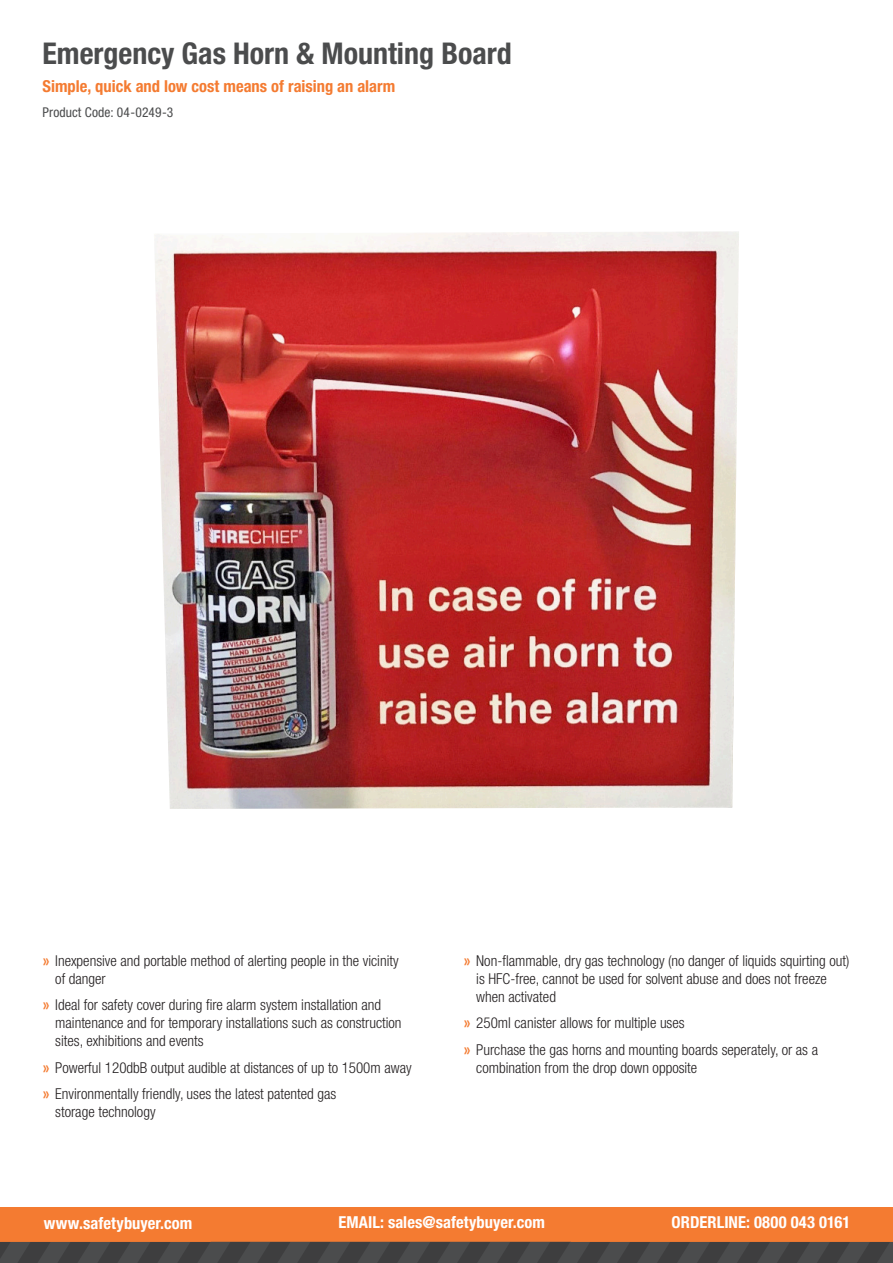
<style>
.page{position:relative;width:893px;height:1263px;background:#fff}
.page>*{position:absolute;margin:0;border:0;box-sizing:border-box;transform-origin:0 0}
.t1{font:700 condensed 30px "Helvetica Neue LT Pro";color:#4b4c4d}
.t2{font:700 condensed 16.5px "Helvetica Neue LT Pro";letter-spacing:.005em;color:#fff}
.t3{font:700 condensed 16.5px "Helvetica Neue LT Pro";color:#f47b31}
.t4{font:300 condensed 15px/18px "Helvetica Neue LT Pro";color:#231f20}
.t5{font:condensed 13.5px "Helvetica Neue LT Pro";letter-spacing:.01em;color:#4b4c4d}
.s1{font-family:"Praxis LT Pro";font-weight:400;font-stretch:normal;font-size:16.5px;color:#f47b31}
</style>
<div class="page">
<svg style="left:0;top:1208px;width:893px;height:55px;background:#b06639"></svg>
<img style="left:155px;top:231px;width:584px;height:578px">
<h1 class="t1" style="left:43px;top:35px;width:471px">Emergency Gas Horn &amp; Mounting Board</h1>
<p class="t3" style="left:43px;top:76px;width:354px">Simple, quick and low cost means of raising an alarm</p>
<p class="t5" style="left:43px;top:104px;width:132px">Product Code: 04-0249-3</p>
<p class="t4" style="left:55px;top:951px;width:345px;text-indent:-13px"><span class="s1">»</span> Inexpensive and portable method of alerting people in the vicinity of danger</p>
<p class="t4" style="left:55px;top:996px;width:348px;text-indent:-13px"><span class="s1">»</span> Ideal for safety cover during fire alarm system installation and maintenance and for temporary installations such as construction sites, exhibitions and events</p>
<p class="t4" style="left:43px;top:1054px;width:371px;line-height:26.5px"><span class="s1">»</span> Powerful 120dbB output audible at distances of up to 1500m away <span class="s1">»</span> Environmentally friendly, uses the latest patented gas</p>
<p class="t4" style="left:55px;top:1103px;width:102px">storage technology</p>
<p class="t4" style="left:476px;top:951px;width:375px;text-indent:-13px"><span class="s1">»</span> Non-flammable, dry gas technology (no danger of liquids squirting out) is HFC-free, cannot be used for solvent abuse and does not freeze when activated</p>
<p class="t4" style="left:463px;top:1009px;width:356px;line-height:26.5px"><span class="s1">»</span> 250ml canister allows for multiple uses<br><span class="s1">»</span> Purchase the gas horns and mounting boards seperately, or as a</p>
<p class="t4" style="left:476px;top:1058px;width:223px">combination from the drop down opposite</p>
<p class="t2" style="left:44px;top:1213px;width:150px">www.safetybuyer.com</p>
<p class="t2" style="left:338px;top:1212px;width:208px">EMAIL: sales@safetybuyer.com</p>
<p class="t2" style="left:672px;top:1212px;width:180px">ORDERLINE: 0800 043 0161</p>
</div>
